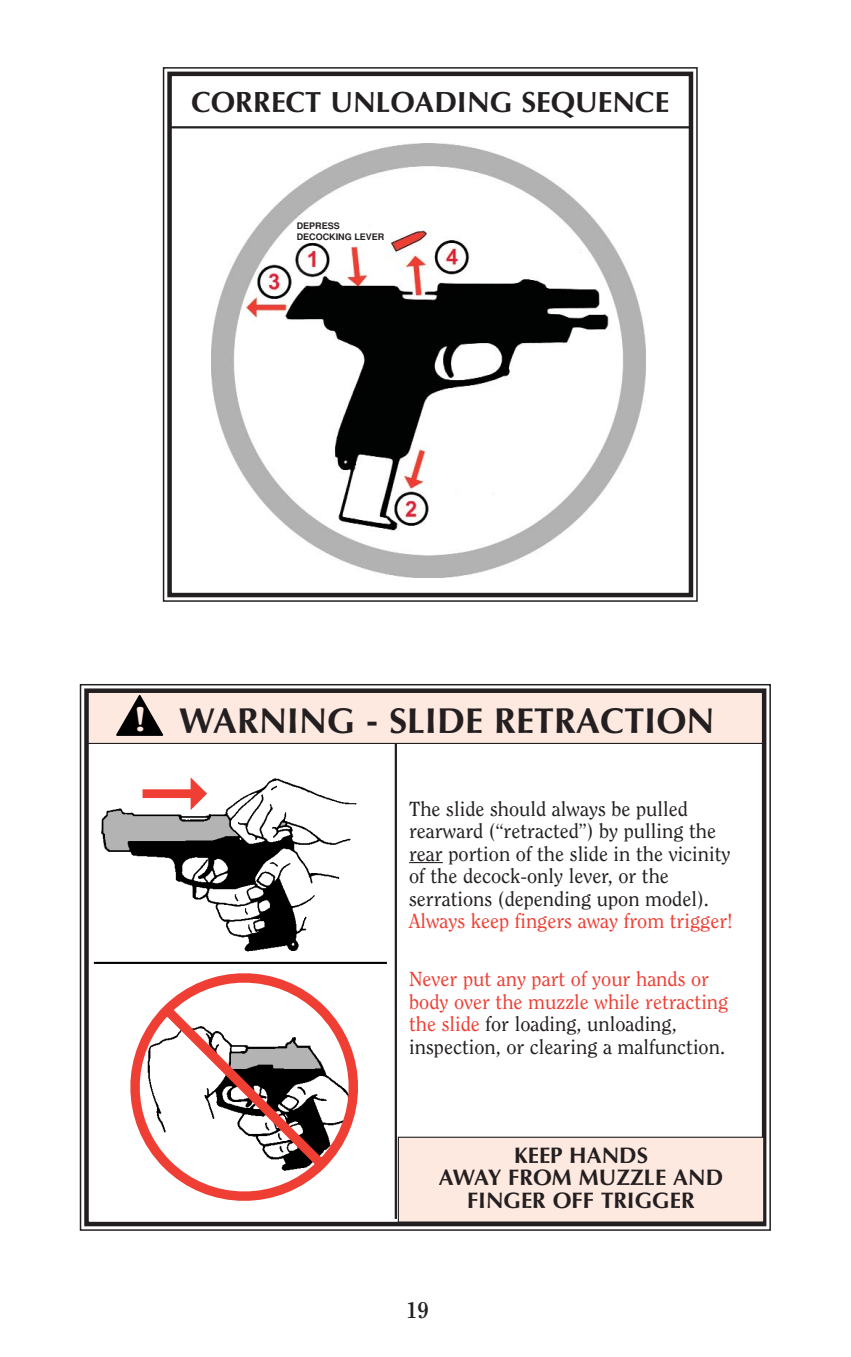
<style>
.page{position:relative;width:851px;height:1357px;background:#fff}
.page>*{position:absolute;margin:0;border:0;box-sizing:border-box;transform-origin:0 0}
.t1{font:700 36px "Optima";color:#231f20}
.t2{font:600 32.4px "Souvenir";color:#fee9e0}
.t3{font:700 29.25px "Optima";color:#231f20}
.t4{font:700 22.5px/22.5px "Optima";color:#231f20;text-align:center}
.t5{font:700 22.5px "Clearface";color:#231f20}
.t6{font:20.25px/22.5px "Clearface";color:#ef4035}
.t7{font:20.25px/22.5px "Clearface";color:#231f20}
.t8{font:700 9px/10.8px "Helvetica";color:#231f20}
.s1{color:#231f20}
</style>
<div class="page">
<div style="left:87px;top:691px;width:676px;height:52px;background:#fee9e0"></div>
<div style="left:86px;top:691px;width:677px;height:53px;border:1px solid #231f20"></div>
<div style="left:84px;top:688px;width:682px;height:538px;border:4px solid #231f20"></div>
<svg style="left:409px;top:862px;width:34px;height:1px"></svg>
<img style="left:98px;top:777px;width:259px;height:185px">
<hr style="left:94px;top:962px;width:293px;height:2px;background:#000">
<svg style="left:111px;top:954px;width:266px;height:247px"></svg>
<div style="left:398px;top:1137px;width:365px;height:85px;background:#fee9e0"></div>
<div style="left:398px;top:1136px;width:366px;height:86px;border:1px solid #231f20"></div>
<svg style="left:116px;top:695px;width:47px;height:41px"></svg>
<hr style="left:394px;top:744px;width:3px;height:475px;background:#231f20">
<hr style="left:170px;top:126px;width:519px;height:2px;background:#231f20">
<img style="left:211px;top:144px;width:434px;height:434px">
<div style="left:163px;top:67px;width:534px;height:535px;border:2px solid #231f20"></div>
<div style="left:167px;top:72px;width:526px;height:525px;border:4px solid #231f20"></div>
<div style="left:312px;top:228px;width:78px;height:15px;background:#fff"></div>
<h3 class="t3" style="left:191px;top:90px;width:479px">CORRECT UNLOADING SEQUENCE</h3>
<p class="t8" style="left:297px;top:222px;width:89px">DEPRESS<br>DECOCKING LEVER</p>
<h2 class="t2" style="left:134px;top:706px;width:13px">!</h2>
<h1 class="t1" style="left:179px;top:706px;width:536px">WARNING - SLIDE RETRACTION</h1>
<p class="t7" style="left:409px;top:799px;width:323px">The slide should always be pulled rearward (“retracted”) by pulling the rear portion of the slide in the vicinity of the decock-only lever, or the serrations (depending upon model).</p>
<p class="t6" style="left:409px;top:911px;width:325px">Always keep fingers away from trigger!</p>
<p class="t6" style="left:409px;top:969px;width:321px">Never put any part of your hands or body over the muzzle while retracting the slide <span class="s1">for loading, unloading, inspection, or clearing a malfunction.</span></p>
<p class="t4" style="left:438px;top:1146px;width:286px">KEEP HANDS<br>AWAY FROM MUZZLE AND<br>FINGER OFF TRIGGER</p>
<p class="t5" style="left:406px;top:1300px;width:24px">19</p>
</div>
